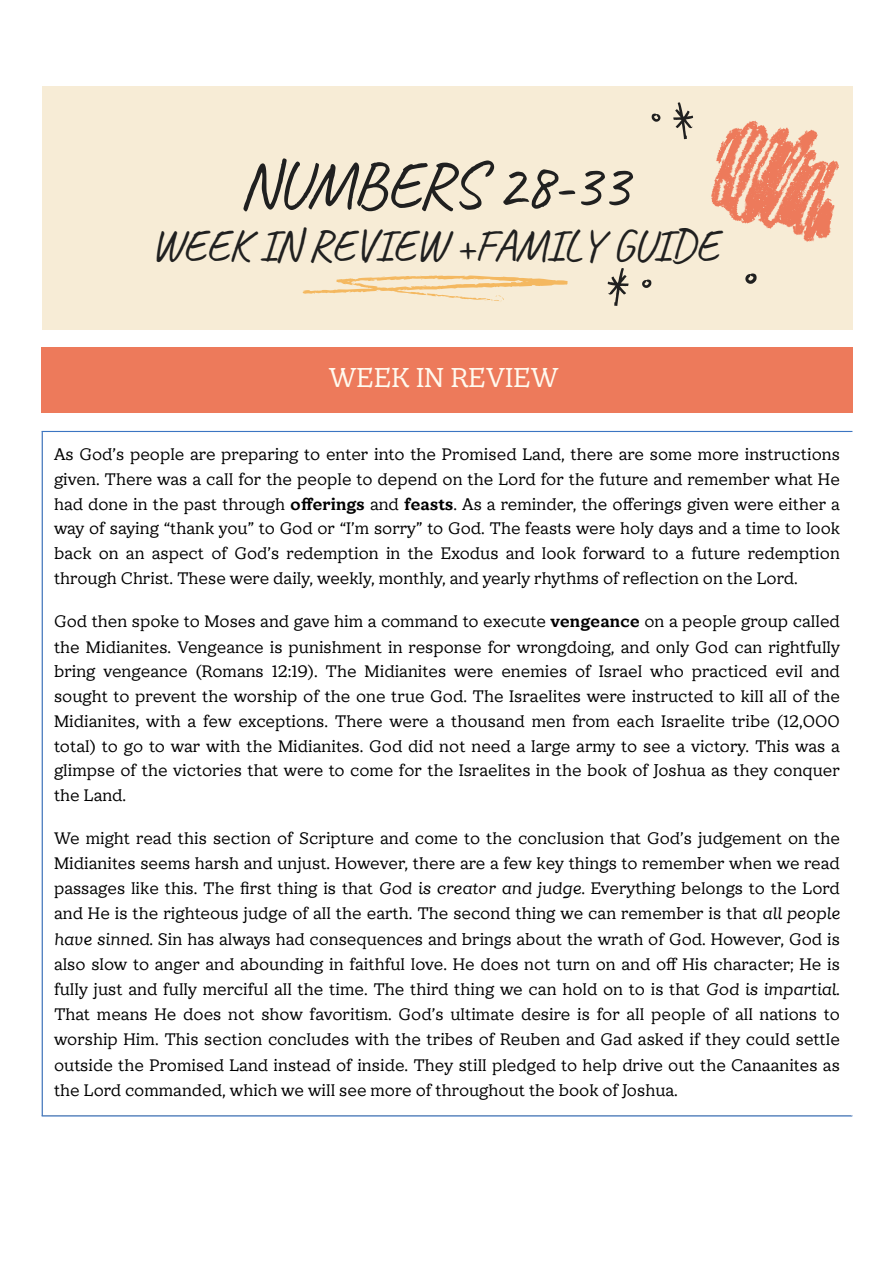
<style>
.page{position:relative;width:894px;height:1263px;background:#fff}
.page>*{position:absolute;margin:0;border:0;box-sizing:border-box;transform-origin:0 0}
.t1{font:66.15px "Caveat";letter-spacing:-.025em;color:#202020}
.t2{font:44.55px "Caveat";letter-spacing:-.025em;color:#202020}
.t3{font:27px "TT Phobos";color:#fffaef}
.t4{font:16.5px/25.2px "TT Phobos";color:#000;text-align:justify}
.s1{font-weight:700}
.s2{font-style:italic}
</style>
<div class="page">
<div style="left:42px;top:87px;width:810px;height:243px;background:#f7ecd6"></div>
<svg style="left:711px;top:121px;width:127px;height:121px"></svg>
<svg style="left:651px;top:102px;width:41px;height:37px"></svg>
<svg style="left:607px;top:268px;width:44px;height:38px"></svg>
<svg style="left:745px;top:273px;width:11px;height:11px"></svg>
<svg style="left:302px;top:275px;width:266px;height:27px"></svg>
<div style="left:42px;top:348px;width:810px;height:65px;background:#ed7a5b"></div>
<hr style="left:42px;top:432px;width:1px;height:683px;background:#3b75c2">
<hr style="left:42px;top:431px;width:810px;height:1px;background:#3b75c2">
<hr style="left:42px;top:1115px;width:810px;height:1px;background:#3b75c2">
<p class="t1" style="left:240px;top:143px;width:390px">NUMBERS 28-33</p>
<p class="t2" style="left:150px;top:217px;width:569px">WEEK IN REVIEW +FAMILY GUIDE</p>
<p class="t3" style="left:328px;top:361px;width:231px">WEEK IN REVIEW</p>
<p class="t4" style="left:54px;top:442px;width:787px;line-height:24.8px">As God’s people are preparing to enter into the Promised Land, there are some more instructions given. There was a call for the people to depend on the Lord for the future and remember what He had done in the past through <span class="s1">offerings</span> and <span class="s1">feasts</span>. As a reminder, the offerings given were either a way of saying “thank you” to God or “I’m sorry” to God. The feasts were holy days and a time to look back on an aspect of God’s redemption in the Exodus and look forward to a future redemption through Christ. These were daily, weekly, monthly, and yearly rhythms of reflection on the Lord.</p>
<p class="t4" style="left:54px;top:609px;width:787px">God then spoke to Moses and gave him a command to execute <span class="s1">vengeance</span> on a people group called the Midianites. Vengeance is punishment in response for wrongdoing, and only God can rightfully bring vengeance (Romans 12:19). The Midianites were enemies of Israel who practiced evil and sought to prevent the worship of the one true God. The Israelites were instructed to kill all of the Midianites, with a few exceptions. There were a thousand men from each Israelite tribe (12,000 total) to go to war with the Midianites. God did not need a large army to see a victory. This was a glimpse of the victories that were to come for the Israelites in the book of Joshua as they conquer the Land.</p>
<p class="t4" style="left:54px;top:826px;width:787px">We might read this section of Scripture and come to the conclusion that God’s judgement on the Midianites seems harsh and unjust. However, there are a few key things to remember when we read passages like this. The first thing is that <span class="s2">God is creator and judge</span>. Everything belongs to the Lord and He is the righteous judge of all the earth. The second thing we can remember is that <span class="s2">all people have sinned</span>. Sin has always had consequences and brings about the wrath of God. However, God is also slow to anger and abounding in faithful love. He does not turn on and off His character; He is fully just and fully merciful all the time. The third thing we can hold on to is that <span class="s2">God is impartial.<br></span>That means He does not show favoritism. God’s ultimate desire is for all people of all nations to worship Him. This section concludes with the tribes of Reuben and Gad asked if they could settle outside the Promised Land instead of inside. They still pledged to help drive out the Canaanites as the Lord commanded, which we will see more of throughout the book of Joshua.</p>
</div>
